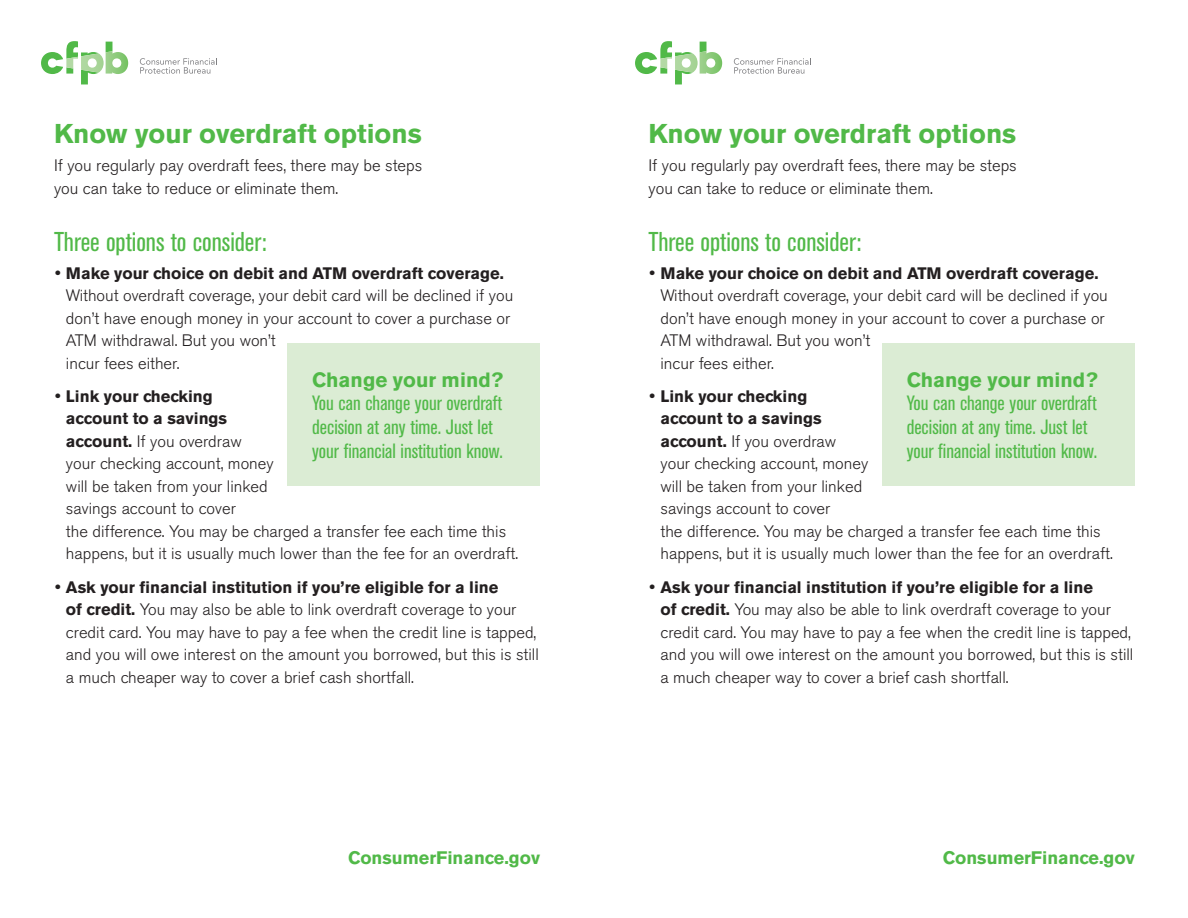
<style>
.page{position:relative;width:1188px;height:918px;background:#fff}
.page>*{position:absolute;margin:0;border:0;box-sizing:border-box;transform-origin:0 0}
.t1{font:700 27px "Akzidenz Grotesk BE";color:#51b948}
.t2{font:condensed 27px "Akzidenz Grotesk BE";color:#51b948}
.t3{font:condensed 20.55px/24px "Akzidenz Grotesk BE";color:#51b948}
.t4{font:700 20.55px "Akzidenz Grotesk BE";color:#51b948}
.t5{font:700 18px "Akzidenz Grotesk BE";color:#51b948}
.t6{font:300 16.5px/22.5px "Akzidenz Grotesk BE";color:#231f20}
.s1{font-weight:700}
</style>
<div class="page">
<svg style="left:734px;top:58px;width:77px;height:16px"></svg>
<svg style="left:635px;top:41px;width:87px;height:43px"></svg>
<svg style="left:140px;top:58px;width:77px;height:16px"></svg>
<svg style="left:41px;top:41px;width:87px;height:43px"></svg>
<div style="left:288px;top:343px;width:252px;height:143px;background:#dbecd4"></div>
<div style="left:882px;top:343px;width:253px;height:143px;background:#dbecd4"></div>
<h1 class="t1" style="left:54px;top:118px;width:369px">Know your overdraft options</h1>
<p class="t6" style="left:54px;top:155px;width:370px">If you regularly pay overdraft fees, there may be steps you can take to reduce or eliminate them.</p>
<h1 class="t2" style="left:54px;top:226px;width:214px">Three options to consider:</h1>
<p class="t6" style="left:66px;top:262px;width:449px;text-indent:-12px">• <span class="s1">Make your choice on debit and ATM overdraft coverage.<br></span>Without overdraft coverage, your debit card will be declined if you don’t have enough money in your account to cover a purchase or ATM withdrawal. But you won’t<br>incur fees either.</p>
<p class="t6" style="left:66px;top:385px;width:454px;text-indent:-12px">• <span class="s1">Link your checking<br>account to a savings<br>account.</span> If you overdraw<br>your checking account, money<br>will be taken from your linked<br>savings account to cover<br>the difference. You may be charged a transfer fee each time this happens, but it is usually much lower than the fee for an overdraft.</p>
<p class="t6" style="left:66px;top:576px;width:474px;text-indent:-12px">• <span class="s1">Ask your financial institution if you’re eligible for a line<br>of credit.</span> You may also be able to link overdraft coverage to your credit card. You may have to pay a fee when the credit line is tapped, and you will owe interest on the amount you borrowed, but this is still a much cheaper way to cover a brief cash shortfall.</p>
<p class="t4" style="left:312px;top:367px;width:193px">Change your mind?</p>
<p class="t3" style="left:312px;top:392px;width:192px">You can change your overdraft decision at any time. Just let your financial institution know.</p>
<h1 class="t1" style="left:649px;top:118px;width:369px">Know your overdraft options</h1>
<p class="t6" style="left:649px;top:155px;width:370px">If you regularly pay overdraft fees, there may be steps you can take to reduce or eliminate them.</p>
<h1 class="t2" style="left:649px;top:226px;width:214px">Three options to consider:</h1>
<p class="t6" style="left:661px;top:262px;width:449px;text-indent:-12px">• <span class="s1">Make your choice on debit and ATM overdraft coverage.<br></span>Without overdraft coverage, your debit card will be declined if you don’t have enough money in your account to cover a purchase or ATM withdrawal. But you won’t<br>incur fees either.</p>
<p class="t6" style="left:661px;top:385px;width:454px;text-indent:-12px">• <span class="s1">Link your checking<br>account to a savings<br>account.</span> If you overdraw<br>your checking account, money<br>will be taken from your linked<br>savings account to cover<br>the difference. You may be charged a transfer fee each time this happens, but it is usually much lower than the fee for an overdraft.</p>
<p class="t6" style="left:661px;top:576px;width:474px;text-indent:-12px">• <span class="s1">Ask your financial institution if you’re eligible for a line<br>of credit.</span> You may also be able to link overdraft coverage to your credit card. You may have to pay a fee when the credit line is tapped, and you will owe interest on the amount you borrowed, but this is still a much cheaper way to cover a brief cash shortfall.</p>
<p class="t4" style="left:907px;top:367px;width:193px">Change your mind?</p>
<p class="t3" style="left:907px;top:392px;width:192px">You can change your overdraft decision at any time. Just let your financial institution know.</p>
<p class="t5" style="left:348px;top:847px;width:193px">ConsumerFinance.gov</p>
<p class="t5" style="left:943px;top:847px;width:193px">ConsumerFinance.gov</p>
</div>
